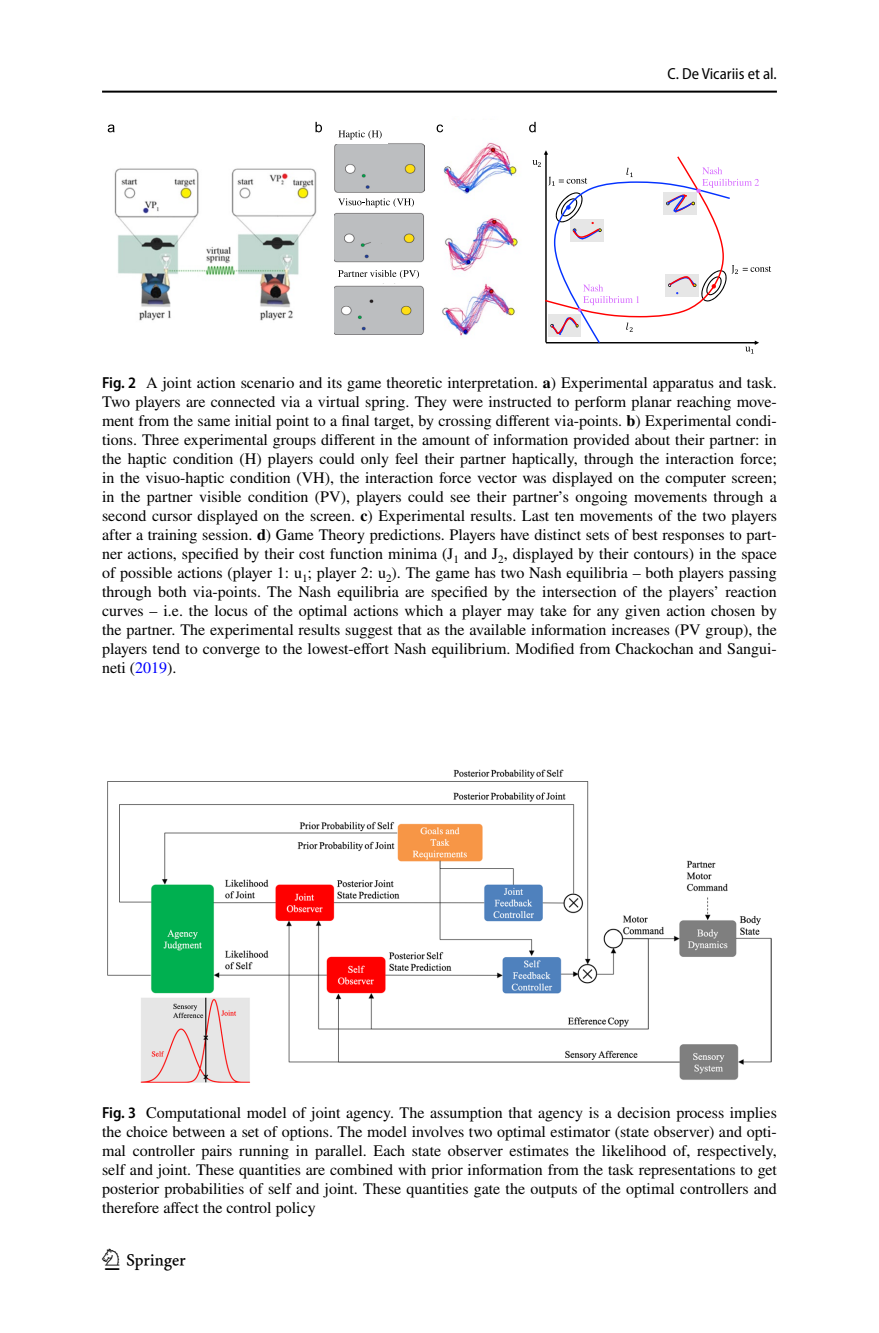
<style>
.page{position:relative;width:879px;height:1333px;background:#fff}
.page>*{position:absolute;margin:0;border:0;box-sizing:border-box;transform-origin:0 0}
.t1{font:30px "Springnew Regular 4";color:#000}
.t2{font:16px/19px "STIX";color:#000;text-align:justify}
.t3{font:semi-condensed 16px "Myriad Pro";color:#000}
.s1{font-family:"Myriad Pro";font-weight:600;font-stretch:semi-condensed}
.s2{font-weight:700}
.s3{color:#00f}
</style>
<div class="page">
<hr style="left:102px;top:91px;width:675px;height:2px;background:#000">
<img style="left:334px;top:143px;width:90px;height:191px">
<img style="left:442px;top:142px;width:76px;height:194px">
<img style="left:114px;top:168px;width:203px;height:153px">
<svg style="left:532px;top:150px;width:239px;height:203px"></svg>
<svg style="left:338px;top:130px;width:44px;height:9px"></svg>
<div style="left:332px;top:194px;width:87px;height:17px;background:#fff"></div>
<svg style="left:338px;top:198px;width:76px;height:9px"></svg>
<div style="left:332px;top:265px;width:93px;height:18px;background:#fff"></div>
<svg style="left:338px;top:270px;width:81px;height:9px"></svg>
<svg style="left:108px;top:124px;width:7px;height:8px"></svg>
<svg style="left:315px;top:122px;width:7px;height:10px"></svg>
<svg style="left:437px;top:124px;width:6px;height:8px"></svg>
<svg style="left:529px;top:122px;width:6px;height:10px"></svg>
<div style="left:520px;top:301px;width:23px;height:21px;background:#fff"></div>
<img style="left:108px;top:769px;width:663px;height:313px">
<p class="t3" style="left:667px;top:65px;width:111px">C. De Vicariis et al.</p>
<p class="t2" style="left:102px;top:374px;width:676px"><span class="s1">Fig. 2</span> A joint action scenario and its game theoretic interpretation. <span class="s2">a</span>) Experimental apparatus and task.<br>Two players are connected via a virtual spring. They were instructed to perform planar reaching move&shy;ment from the same initial point to a final target, by crossing different via-points. <span class="s2">b</span>) Experimental condi&shy;tions. Three experimental groups different in the amount of information provided about their partner: in the haptic condition (H) players could only feel their partner haptically, through the interaction force; in the visuo-haptic condition (VH), the interaction force vector was displayed on the computer screen; in the partner visible condition (PV), players could see their partner’s ongoing movements through a second cursor displayed on the screen. <span class="s2">c</span>) Experimental results. Last ten movements of the two players after a training session. <span class="s2">d</span>) Game Theory predictions. Players have distinct sets of best responses to part&shy;ner actions, specified by their cost function minima (J<sub>1</sub> and J<sub>2</sub>, displayed by their contours) in the space of possible actions (player 1: u<sub>1</sub>; player 2: u<sub>2</sub>). The game has two Nash equilibria – both players passing through both via-points. The Nash equilibria are specified by the intersection of the players’ reaction curves – i.e. the locus of the optimal actions which a player may take for any given action chosen by the partner. The experimental results suggest that as the available information increases (PV group), the players tend to converge to the lowest-effort Nash equilibrium. Modified from Chackochan and Sangui&shy;neti (<span class="s3">2019</span>).</p>
<p class="t2" style="left:102px;top:1103px;width:676px"><span class="s1">Fig. 3</span> Computational model of joint agency. The assumption that agency is a decision process implies the choice between a set of options. The model involves two optimal estimator (state observer) and opti&shy;mal controller pairs running in parallel. Each state observer estimates the likelihood of, respectively, self and joint. These quantities are combined with prior information from the task representations to get posterior probabilities of self and joint. These quantities gate the outputs of the optimal controllers and therefore affect the control policy</p>
<h1 class="t1" style="left:105px;top:1248px;width:83px">1 3</h1>
</div>
